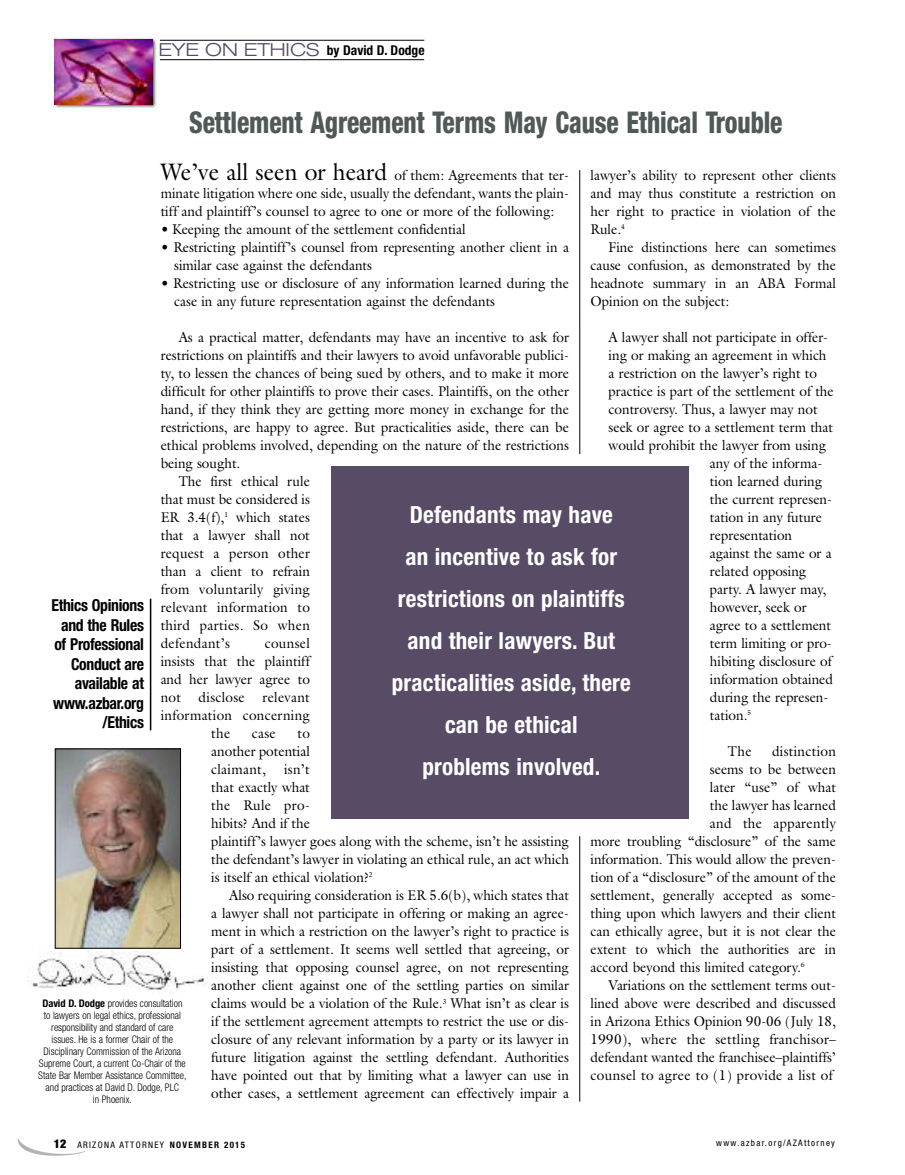
<style>
.page{position:relative;width:905px;height:1175px;background:#fff}
.page>*{position:absolute;margin:0;border:0;box-sizing:border-box;transform-origin:0 0}
.t1{font:800 condensed 30px "Helvetica Neue";letter-spacing:-.005em;color:#505858;scale:.85 1}
.t2{font:700 condensed 23.55px/42px "Helvetica Neue";letter-spacing:.01em;color:#fff;text-align:center}
.t3{font:700 condensed 16.5px/19.5px "Helvetica Neue";letter-spacing:-.02em;color:#000;text-align:right;scale:.95 1}
.t4{font:14.25px/18px "Galliard";color:#000;text-align:justify;scale:.95 1}
.t5{font:14.25px "Galliard";letter-spacing:.02em;color:#000;scale:.95 1}
.t6{font:14.25px "Galliard";letter-spacing:.03em;color:#000;scale:.95 1}
.t7{font:700 condensed 13.5px "Helvetica Neue";color:#000}
.t8{font:900 condensed 12px "Helvetica Neue";color:#000}
.t9{font:300 condensed 10.5px/12px "Helvetica Neue";color:#000;text-align:center;scale:.95 1}
.t10{font:condensed 9px "Helvetica Neue";letter-spacing:.145em;color:#000}
.s1{font-weight:300;font-stretch:expanded;font-size:18px;color:#574b65}
.s2{font-size:24px}
.s3{font-weight:700}
.s4{font-weight:400;font-size:9px}
</style>
<div class="page">
<hr style="left:160px;top:59px;width:264px;height:1px;background:#000">
<hr style="left:160px;top:40px;width:264px;height:1px;background:#000">
<img style="left:53px;top:38px;width:103px;height:70px">
<img style="left:55px;top:39px;width:97px;height:65px">
<img style="left:57px;top:750px;width:122px;height:196px">
<div style="left:55px;top:748px;width:126px;height:200px;border:1px solid #000"></div>
<svg style="left:17px;top:1138px;width:69px;height:18px"></svg>
<img style="left:32px;top:951px;width:174px;height:41px">
<hr style="left:150px;top:598px;width:1px;height:132px;background:#000">
<hr style="left:579px;top:836px;width:1px;height:265px;background:#000">
<hr style="left:579px;top:170px;width:1px;height:284px;background:#000">
<div style="left:331px;top:466px;width:358px;height:353px;background:#574b65"></div>
<p class="t7" style="left:158px;top:45px;width:268px"><span class="s1">EYE ON ETHICS</span> by David D. Dodge</p>
<h1 class="t1" style="left:189px;top:111px;width:699px">Settlement Agreement Terms May Cause Ethical Trouble</h1>
<p class="t4" style="left:161px;top:166px;width:431px"><span class="s2">We’ve all seen or heard</span> of them: Agreements that ter&shy;minate litigation where one side, usually the defendant, wants the plain&shy;tiff and plaintiff’s counsel to agree to one or more of the following:</p>
<p class="t4" style="left:161px;top:220px;width:322px">• Keeping the amount of the settlement confidential</p>
<p class="t4" style="left:174px;top:238px;width:417px;text-indent:-13px">• Restricting plaintiff’s counsel from representing another client in a similar case against the defendants</p>
<p class="t4" style="left:174px;top:274px;width:417px;text-indent:-14px">• Restricting use or disclosure of any information learned during the case in any future representation against the defendants</p>
<p class="t4" style="left:179px;top:328px;width:412px">As a practical matter, defendants may have an incentive to ask for</p>
<p class="t4" style="left:161px;top:346px;width:431px">restrictions on plaintiffs and their lawyers to avoid unfavorable publici-</p>
<p class="t4" style="left:161px;top:364px;width:431px">ty, to lessen the chances of being sued by others, and to make it more</p>
<p class="t4" style="left:161px;top:382px;width:431px">difficult for other plaintiffs to prove their cases. Plaintiffs, on the other</p>
<p class="t4" style="left:161px;top:400px;width:431px">hand, if they think they are getting more money in exchange for the</p>
<p class="t4" style="left:161px;top:418px;width:431px">restrictions, are happy to agree. But practicalities aside, there can be</p>
<p class="t4" style="left:161px;top:436px;width:431px">ethical problems involved, depending on the nature of the restrictions</p>
<p class="t4" style="left:161px;top:454px;width:85px">being sought.</p>
<p class="t4" style="left:179px;top:472px;width:140px">The first ethical rule</p>
<p class="t4" style="left:161px;top:490px;width:158px">that must be considered is</p>
<p class="t4" style="left:161px;top:508px;width:158px">ER 3.4(f),<sup>1</sup> which states</p>
<p class="t4" style="left:161px;top:526px;width:158px">that a lawyer shall not</p>
<p class="t4" style="left:161px;top:544px;width:158px">request a person other</p>
<p class="t4" style="left:161px;top:562px;width:158px">than a client to refrain</p>
<p class="t5" style="left:161px;top:581px;width:158px">from voluntarily giving</p>
<p class="t4" style="left:161px;top:598px;width:158px">relevant information to</p>
<p class="t5" style="left:161px;top:617px;width:158px">third parties. So when</p>
<p class="t5" style="left:161px;top:635px;width:74px">defendant’s</p>
<p class="t5" style="left:265px;top:635px;width:49px">counsel</p>
<p class="t4" style="left:161px;top:652px;width:158px">insists that the plaintiff</p>
<p class="t4" style="left:161px;top:670px;width:158px">and her lawyer agree to</p>
<p class="t5" style="left:161px;top:689px;width:158px">not disclose relevant</p>
<p class="t5" style="left:161px;top:707px;width:158px">information concerning</p>
<p class="t4" style="left:211px;top:724px;width:22px">the</p>
<p class="t4" style="left:252px;top:724px;width:27px">case</p>
<p class="t4" style="left:590px;top:166px;width:260px">lawyer’s ability to represent other clients and may thus constitute a restriction on her right to practice in violation of the Rule.<sup>4</sup></p>
<p class="t4" style="left:590px;top:238px;width:260px;text-indent:18px">Fine distinctions here can sometimes cause confusion, as demonstrated by the headnote summary in an ABA Formal Opinion on the subject:</p>
<p class="t4" style="left:608px;top:328px;width:233px">A lawyer shall not participate in offer-</p>
<p class="t4" style="left:608px;top:346px;width:231px">ing or making an agreement in which</p>
<p class="t4" style="left:608px;top:364px;width:221px">a restriction on the lawyer’s right to</p>
<p class="t4" style="left:608px;top:382px;width:238px">practice is part of the settlement of the</p>
<p class="t4" style="left:608px;top:400px;width:221px">controversy. Thus, a lawyer may not</p>
<p class="t4" style="left:608px;top:418px;width:238px">seek or agree to a settlement term that</p>
<p class="t4" style="left:608px;top:436px;width:230px">would prohibit the lawyer from using</p>
<p class="t4" style="left:710px;top:454px;width:120px">any of the informa-</p>
<p class="t4" style="left:710px;top:472px;width:120px">tion learned during</p>
<p class="t4" style="left:710px;top:490px;width:130px">the current represen-</p>
<p class="t4" style="left:710px;top:508px;width:120px">tation in any future</p>
<p class="t4" style="left:710px;top:526px;width:88px">representation</p>
<p class="t4" style="left:710px;top:544px;width:130px">against the same or a</p>
<p class="t4" style="left:710px;top:562px;width:103px">related opposing</p>
<p class="t4" style="left:710px;top:580px;width:124px">party. A lawyer may,</p>
<p class="t4" style="left:710px;top:598px;width:103px">however, seek or</p>
<p class="t4" style="left:710px;top:616px;width:129px">agree to a settlement</p>
<p class="t4" style="left:710px;top:634px;width:130px">term limiting or pro-</p>
<p class="t4" style="left:710px;top:652px;width:130px">hibiting disclosure of</p>
<p class="t4" style="left:710px;top:670px;width:131px">information obtained</p>
<p class="t4" style="left:710px;top:688px;width:126px">during the represen-</p>
<p class="t4" style="left:710px;top:706px;width:45px">tation.<sup>5</sup></p>
<p class="t4" style="left:728px;top:742px;width:26px">The</p>
<p class="t5" style="left:772px;top:743px;width:69px">distinction</p>
<p class="t4" style="left:710px;top:760px;width:134px">seems to be between</p>
<p class="t4" style="left:710px;top:778px;width:134px">later “use” of what</p>
<p class="t4" style="left:710px;top:796px;width:134px">the lawyer has learned</p>
<p class="t5" style="left:710px;top:815px;width:134px">and the apparently</p>
<p class="t4" style="left:590px;top:832px;width:260px">more troubling “disclosure” of the same</p>
<p class="t4" style="left:590px;top:850px;width:260px">information. This would allow the preven-</p>
<p class="t4" style="left:590px;top:868px;width:260px">tion of a “disclosure” of the amount of the</p>
<p class="t4" style="left:590px;top:886px;width:260px">settlement, generally accepted as some-</p>
<p class="t4" style="left:590px;top:904px;width:260px">thing upon which lawyers and their client</p>
<p class="t4" style="left:590px;top:922px;width:260px">can ethically agree, but it is not clear the</p>
<p class="t4" style="left:590px;top:940px;width:260px">extent to which the authorities are in</p>
<p class="t4" style="left:590px;top:958px;width:227px">accord beyond this limited category.<sup>6</sup></p>
<p class="t4" style="left:608px;top:976px;width:241px">Variations on the settlement terms out-</p>
<p class="t4" style="left:590px;top:994px;width:260px">lined above were described and discussed</p>
<p class="t4" style="left:590px;top:1012px;width:260px">in Arizona Ethics Opinion 90-06 (July 18,</p>
<p class="t5" style="left:590px;top:1031px;width:260px">1990), where the settling franchisor–</p>
<p class="t4" style="left:590px;top:1048px;width:260px">defendant wanted the franchisee–plaintiffs’</p>
<p class="t6" style="left:590px;top:1067px;width:257px">counsel to agree to (1) provide a list of</p>
<h2 class="t2" style="left:392px;top:496px;width:240px">Defendants may have<br>an incentive to ask for restrictions on plaintiffs and their lawyers. But practicalities aside, there can be ethical<br>problems involved.</h2>
<p class="t3" style="left:51px;top:597px;width:99px">Ethics Opinions and the Rules of Professional<br>Conduct are available at www.azbar.org /Ethics</p>
<p class="t4" style="left:211px;top:724px;width:105px;text-indent:86px">to another potential claimant,</p>
<p class="t4" style="left:211px;top:760px;width:378px;text-align:left;text-indent:73px">isn’t<br>that exactly what<br>the Rule pro-<br>hibits? And if the<br>plaintiff’s lawyer goes along with the scheme, isn’t he assisting the defendant’s lawyer in violating an ethical rule, an act which is itself an ethical violation?<sup>2</sup></p>
<p class="t4" style="left:211px;top:886px;width:378px;text-indent:18px">Also requiring consideration is ER 5.6(b), which states that a lawyer shall not participate in offering or making an agree&shy;ment in which a restriction on the lawyer’s right to practice is part of a settlement. It seems well settled that agreeing, or insisting that opposing counsel agree, on not representing another client against one of the settling parties on similar claims would be a violation of the Rule.<sup>3</sup> What isn’t as clear is if the settlement agreement attempts to restrict the use or dis&shy;closure of any relevant information by a party or its lawyer in future litigation against the settling defendant. Authorities have pointed out that by limiting what a lawyer can use in other cases, a settlement agreement can effectively impair a</p>
<p class="t9" style="left:38px;top:998px;width:157px"><span class="s3">David D. Dodge</span> provides consultation to lawyers on legal ethics, professional responsibility and standard of care issues. He is a former Chair of the Disciplinary Commission of the Arizona Supreme Court, a current Co-Chair of the State Bar Member Assistance Committee, and practices at David D. Dodge, PLC<br>in Phoenix.</p>
<p class="t8" style="left:54px;top:1139px;width:35px">12 <span class="s4">AR</span></p>
<p class="t10" style="left:716px;top:1139px;width:120px">www.azbar.org/AZAttorney</p>
<p class="t10" style="left:89px;top:1141px;width:157px">IZONA ATTORNEY <span class="s3">NOVEMBER 2015</span></p>
</div>
